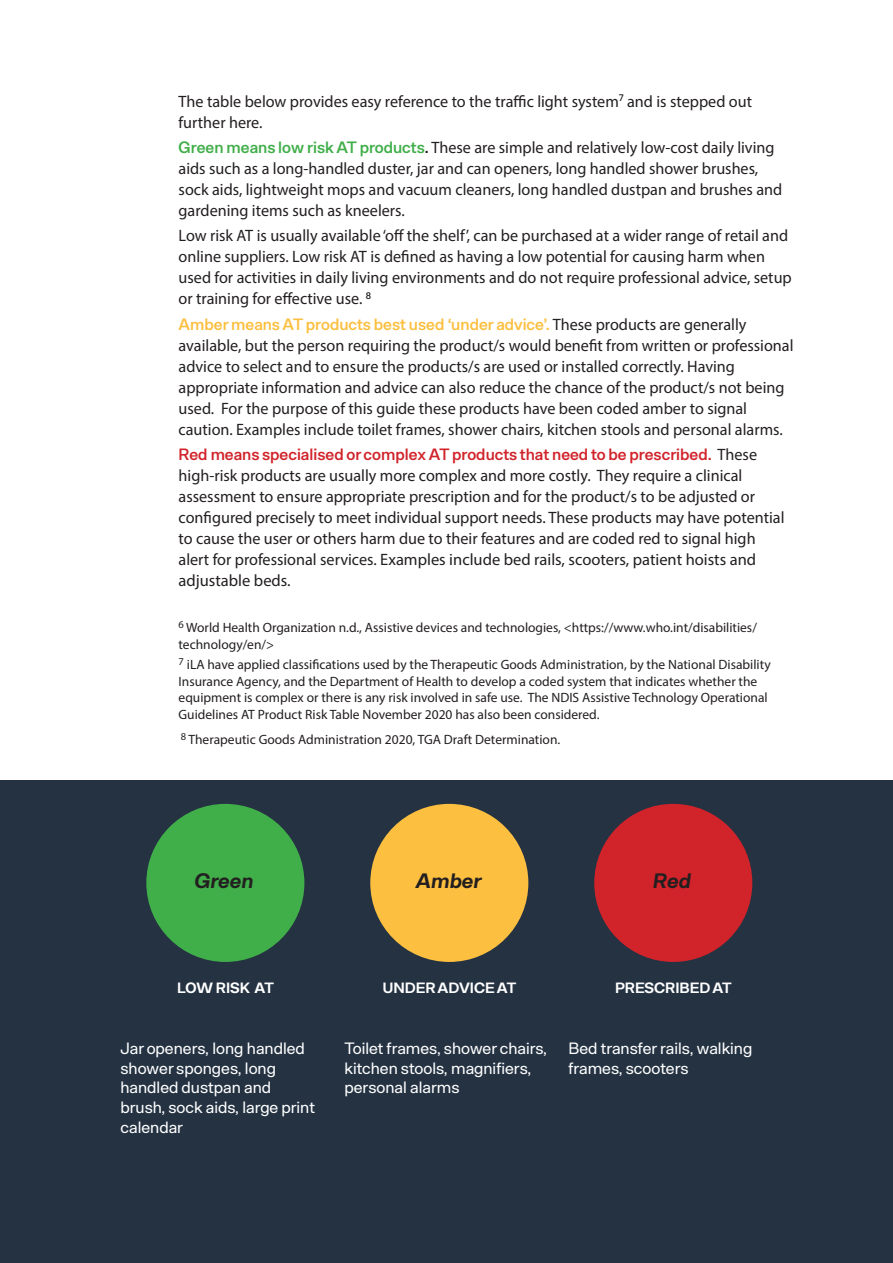
<style>
.page{position:relative;width:893px;height:1263px;background:#fff}
.page>*{position:absolute;margin:0;border:0;box-sizing:border-box;transform-origin:0 0}
.Page_Section_Title_-_Black{font:italic 700 21px "Arbeit";color:#231f20}
.t1{font:16.5px/21px "Myriad Pro";color:#231f20}
.Page_Body_Text_-_White{font:16.5px/19.8px "Arbeit";color:#fff}
.Page_Section_Title_-_Black-2{font:700 15px "Arbeit";color:#fff}
.t2{font:13.5px/16.5px "Myriad Pro";color:#231f20}
.s1{font-family:"Arbeit";font-weight:600;color:#40ae49}
.s2{font-family:"Arbeit";font-weight:600}
.s3{font-family:"Arbeit";font-weight:600;color:#fcbf40}
.s4{font-family:"Arbeit";font-weight:600;color:#d1232a}
</style>
<div class="page">
<div style="left:0;top:780px;width:893px;height:483px;background:#243242"></div>
<div style="left:146px;top:804px;width:158px;height:158px;background:#40ae49;border-radius:50%"></div>
<div style="left:370px;top:804px;width:158px;height:158px;background:#fcbf40;border-radius:50%"></div>
<div style="left:594px;top:804px;width:158px;height:158px;background:#d1232a;border-radius:50%"></div>
<p class="t1" style="left:179px;top:90px;width:575px">The table below provides easy reference to the traffic light system<sup>7</sup> and is stepped out further here.</p>
<p class="t1" style="left:179px;top:137px;width:605px"><span class="s1">Green means low risk AT products</span><span class="s2">.</span> These are simple and relatively low-cost daily living aids such as a long-handled duster, jar and can openers, long handled shower brushes, sock aids, lightweight mops and vacuum cleaners, long handled dustpan and brushes and gardening items such as kneelers.</p>
<p class="t1" style="left:179px;top:225px;width:615px">Low risk AT is usually available ‘off the shelf’, can be purchased at a wider range of retail and online suppliers. Low risk AT is defined as having a low potential for causing harm when used for activities in daily living environments and do not require professional advice, setup or training for effective use. <sup>8</sup></p>
<p class="t1" style="left:179px;top:313px;width:616px"><span class="s3">Amber means AT products best used ‘under advice’.</span> These products are generally available, but the person requiring the product/s would benefit from written or professional advice to select and to ensure the products/s are used or installed correctly. Having appropriate information and advice can also reduce the chance of the product/s not being used. For the purpose of this guide these products have been coded amber to signal caution. Examples include toilet frames, shower chairs, kitchen stools and personal alarms.</p>
<p class="t1" style="left:179px;top:443px;width:607px"><span class="s4">Red means specialised or complex AT products that need to be prescribed.</span> These high-risk products are usually more complex and more costly. They require a clinical assessment to ensure appropriate prescription and for the product/s to be adjusted or configured precisely to meet individual support needs. These products may have potential to cause the user or others harm due to their features and are coded red to signal high alert for professional services. Examples include bed rails, scooters, patient hoists and adjustable beds.</p>
<p class="t2" style="left:179px;top:619px;width:580px"><sup>6</sup> World Health Organization n.d., Assistive devices and technologies, &lt;https://www.who.int/disabilities/ technology/en/&gt;</p>
<p class="t2" style="left:179px;top:656px;width:594px"><sup>7</sup> iLA have applied classifications used by the Therapeutic Goods Administration, by the National Disability Insurance Agency, and the Department of Health to develop a coded system that indicates whether the equipment is complex or there is any risk involved in safe use. The NDIS Assistive Technology Operational Guidelines AT Product Risk Table November 2020 has also been considered.</p>
<p class="t2" style="left:181px;top:731px;width:381px"><sup>8</sup> Therapeutic Goods Administration 2020, TGA Draft Determination.</p>
<p class="Page_Section_Title_-_Black" style="left:196px;top:868px;width:61px">Green</p>
<p class="Page_Section_Title_-_Black" style="left:417px;top:868px;width:67px">Amber</p>
<p class="Page_Section_Title_-_Black" style="left:654px;top:868px;width:39px">Red</p>
<p class="Page_Section_Title_-_Black-2" style="left:177px;top:979px;width:98px">LOW RISK AT</p>
<p class="Page_Section_Title_-_Black-2" style="left:383px;top:979px;width:135px">UNDER ADVICE AT</p>
<p class="Page_Section_Title_-_Black-2" style="left:615px;top:979px;width:118px">PRESCRIBED AT</p>
<p class="Page_Body_Text_-_White" style="left:120px;top:1038px;width:196px">Jar openers, long handled shower sponges, long handled dustpan and brush, sock aids, large print calendar</p>
<p class="Page_Body_Text_-_White" style="left:344px;top:1038px;width:204px">Toilet frames, shower chairs, kitchen stools, magnifiers, personal alarms</p>
<p class="Page_Body_Text_-_White" style="left:568px;top:1038px;width:185px">Bed transfer rails, walking frames, scooters</p>
</div>
